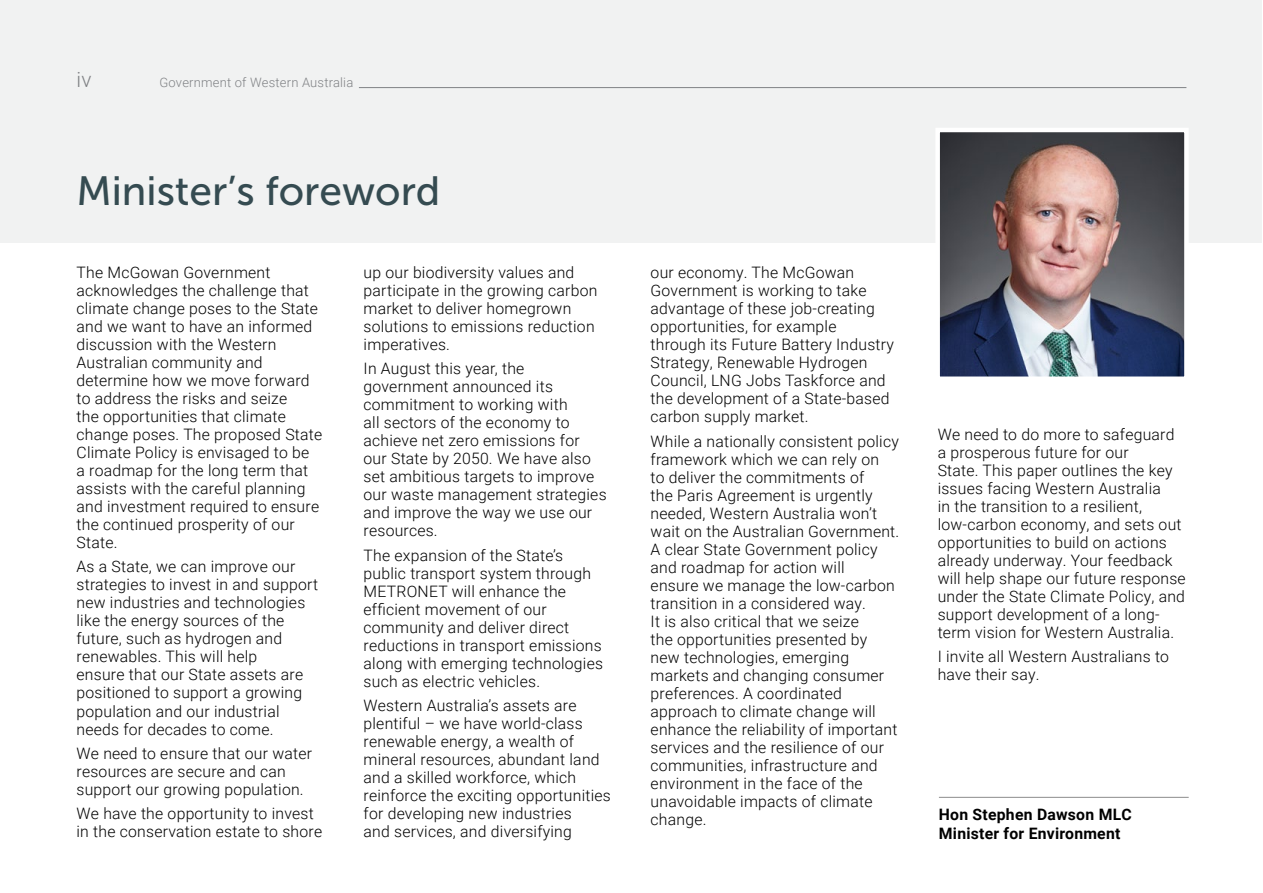
<style>
.page{position:relative;width:1263px;height:893px;background:#fff}
.page>*{position:absolute;margin:0;border:0;box-sizing:border-box;transform-origin:0 0}
.t1{font:40.8px "Museo Sans 500";color:#354b51}
.t2{font:300 21px "Roboto";color:#808285}
.t3{font:300 15.75px/18px "Roboto";letter-spacing:.015em;color:#000}
.t4{font:700 15.75px/18.9px "Roboto";letter-spacing:.015em;color:#000}
.t5{font:300 13.05px "Roboto";letter-spacing:.015em;color:#808285}
</style>
<div class="page">
<div style="left:0;top:0;width:1263px;height:242px;background:#f1f2f2"></div>
<hr style="left:1262px;top:0;width:1px;height:242px;background:#fff">
<img style="left:940px;top:133px;width:244px;height:243px">
<div style="left:935px;top:128px;width:254px;height:253px;border:4px solid #fff"></div>
<hr style="left:939px;top:797px;width:250px;height:1px;background:#7f7f7f">
<hr style="left:359px;top:87px;width:827px;height:1px;background:#808285">
<h2 class="t2" style="left:77px;top:64px;width:17px">iv</h2>
<p class="t5" style="left:159px;top:73px;width:195px">Government of Western Australia</p>
<h1 class="t1" style="left:77px;top:169px;width:365px">Minister’s foreword</h1>
<p class="t3" style="left:77px;top:263px;width:247px">The McGowan Government acknowledges the challenge that climate change poses to the State and we want to have an informed discussion with the Western<br>Australian community and determine how we move forward to address the risks and seize<br>the opportunities that climate change poses. The proposed State<br>Climate Policy is envisaged to be<br>a roadmap for the long term that assists with the careful planning and investment required to ensure the continued prosperity of our<br>State.</p>
<p class="t3" style="left:77px;top:557px;width:243px">As a State, we can improve our strategies to invest in and support new industries and technologies like the energy sources of the future, such as hydrogen and renewables. This will help<br>ensure that our State assets are positioned to support a growing population and our industrial needs for decades to come.</p>
<p class="t3" style="left:77px;top:744px;width:237px">We need to ensure that our water resources are secure and can support our growing population.</p>
<p class="t3" style="left:77px;top:804px;width:247px">We have the opportunity to invest in the conservation estate to shore</p>
<p class="t3" style="left:364px;top:263px;width:235px">up our biodiversity values and participate in the growing carbon market to deliver homegrown solutions to emissions reduction imperatives.</p>
<p class="t3" style="left:364px;top:359px;width:245px">In August this year, the government announced its commitment to working with<br>all sectors of the economy to achieve net zero emissions for our State by 2050. We have also set ambitious targets to improve our waste management strategies and improve the way we use our resources.</p>
<p class="t3" style="left:364px;top:546px;width:241px">The expansion of the State’s public transport system through<br>METRONET will enhance the efficient movement of our community and deliver direct reductions in transport emissions along with emerging technologies such as electric vehicles.</p>
<p class="t3" style="left:364px;top:696px;width:249px">Western Australia’s assets are plentiful – we have world-class renewable energy, a wealth of mineral resources, abundant land and a skilled workforce, which reinforce the exciting opportunities for developing new industries<br>and services, and diversifying</p>
<p class="t3" style="left:651px;top:263px;width:245px">our economy. The McGowan<br>Government is working to take advantage of these job-creating opportunities, for example through its Future Battery Industry<br>Strategy, Renewable Hydrogen<br>Council, LNG Jobs Taskforce and the development of a State-based carbon supply market.</p>
<p class="t3" style="left:651px;top:431px;width:250px">While a nationally consistent policy framework which we can rely on<br>to deliver the commitments of<br>the Paris Agreement is urgently needed, Western Australia won’t wait on the Australian Government.<br>A clear State Government policy and roadmap for action will<br>ensure we manage the low‑carbon transition in a considered way.<br>It is also critical that we seize<br>the opportunities presented by new technologies, emerging markets and changing consumer preferences. A coordinated approach to climate change will enhance the reliability of important services and the resilience of our communities, infrastructure and environment in the face of the unavoidable impacts of climate change.</p>
<p class="t3" style="left:938px;top:425px;width:250px">We need to do more to safeguard a prosperous future for our<br>State. This paper outlines the key issues facing Western Australia<br>in the transition to a resilient, low‑carbon economy, and sets out opportunities to build on actions already underway. Your feedback will help shape our future response under the State Climate Policy, and support development of a long&shy;term vision for Western Australia.</p>
<p class="t3" style="left:938px;top:647px;width:233px">I invite all Western Australians to have their say.</p>
<p class="t4" style="left:939px;top:805px;width:194px">Hon Stephen Dawson MLC<br>Minister for Environment</p>
</div>
